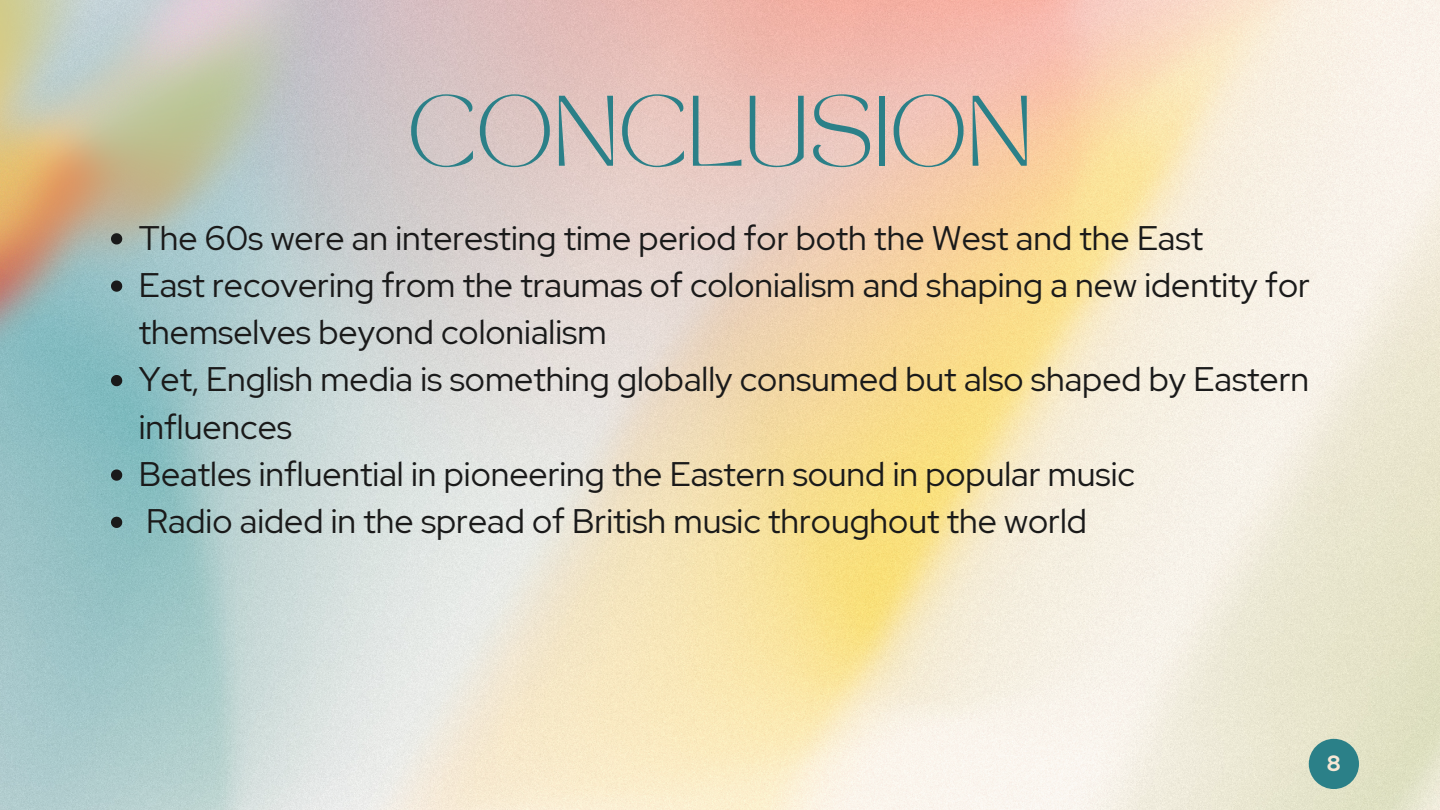
<style>
.page{position:relative;width:1440px;height:810px;background:#fff}
.page>*{position:absolute;margin:0;border:0;box-sizing:border-box;transform-origin:0 0}
.t1{font:70px "TAN MON CHERI Regular";color:#2b8088}
.t2{font:34px/47.2px "Red Hat Display";color:#1a1a1a}
.t3{font:700 22px "Red Hat Display";color:#f6e7d5}
</style>
<div class="page">
<img style="left:0;top:0;width:1440px;height:810px">
<img style="left:0;top:0;width:343px;height:405px">
<div style="left:1309px;top:739px;width:50px;height:50px;background:#2b8088;border-radius:50%"></div>
<svg style="left:111px;top:233px;width:11px;height:11px"></svg>
<svg style="left:111px;top:280px;width:11px;height:12px"></svg>
<svg style="left:111px;top:375px;width:11px;height:11px"></svg>
<svg style="left:111px;top:469px;width:11px;height:12px"></svg>
<svg style="left:111px;top:517px;width:11px;height:11px"></svg>
<h1 class="t1" style="left:408px;top:94px;width:626px">CONCLUSION</h1>
<p class="t2" style="left:139px;top:214px;width:1173px">The 60s were an interesting time period for both the West and the East<br>East recovering from the traumas of colonialism and shaping a new identity for themselves beyond colonialism<br>Yet, English media is something globally consumed but also shaped by Eastern influences<br>Beatles influential in pioneering the Eastern sound in popular music<br>Radio aided in the spread of British music throughout the world</p>
<p class="t3" style="left:1327px;top:749px;width:15px">8</p>
</div>
